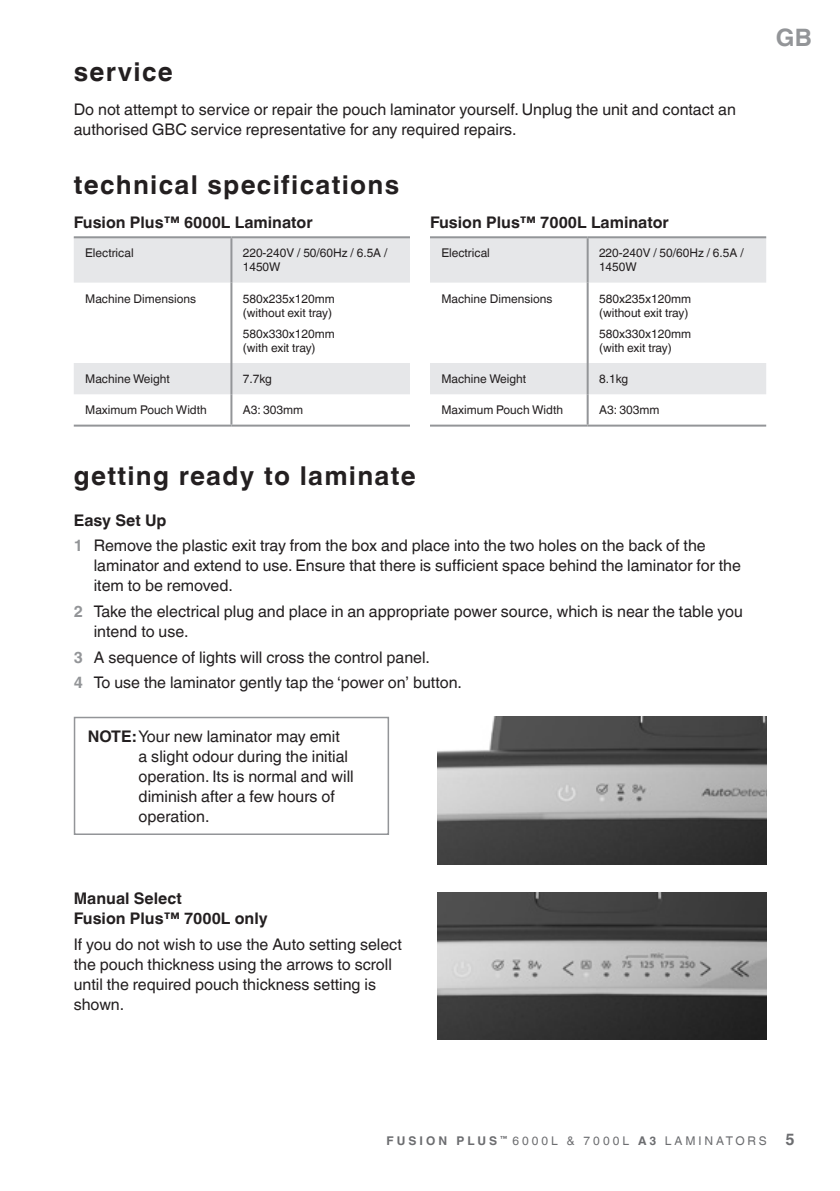
<style>
.page{position:relative;width:840px;height:1191px;background:#fff}
.page>*{position:absolute;margin:0;border:0;box-sizing:border-box;transform-origin:0 0}
.t1{font:700 26px "Helvetica Linotype";letter-spacing:.05em;color:#231f20}
.t2{font:700 24px "Helvetica Linotype";color:#939598}
.t3{font:16px/20px "Helvetica Linotype";color:#231f20}
.t4{font:700 16px/20px "Helvetica Linotype";color:#231f20}
.t5{font:12px/14px "Helvetica Linotype";color:#231f20}
.t6{font:12px "Helvetica Linotype";letter-spacing:.24em;color:#6c6d70}
.s1{font-weight:700;color:#939598}
.s2{font-weight:700}
.s3{font-weight:700;font-size:16px}
</style>
<div class="page">
<svg style="left:74px;top:238px;width:336px;height:156px"></svg>
<hr style="left:74px;top:236px;width:157px;height:2px;background:#939598">
<hr style="left:231px;top:236px;width:179px;height:2px;background:#939598">
<hr style="left:230px;top:238px;width:2px;height:45px;background:#939598">
<hr style="left:230px;top:283px;width:2px;height:80px;background:#939598">
<hr style="left:230px;top:363px;width:2px;height:31px;background:#939598">
<hr style="left:230px;top:394px;width:2px;height:30px;background:#939598">
<hr style="left:74px;top:424px;width:157px;height:2px;background:#939598">
<hr style="left:231px;top:424px;width:179px;height:2px;background:#939598">
<svg style="left:430px;top:238px;width:335px;height:156px"></svg>
<hr style="left:430px;top:236px;width:157px;height:2px;background:#939598">
<hr style="left:587px;top:236px;width:178px;height:2px;background:#939598">
<hr style="left:586px;top:238px;width:2px;height:45px;background:#939598">
<hr style="left:586px;top:283px;width:2px;height:80px;background:#939598">
<hr style="left:586px;top:363px;width:2px;height:31px;background:#939598">
<hr style="left:586px;top:394px;width:2px;height:30px;background:#939598">
<hr style="left:430px;top:424px;width:157px;height:2px;background:#939598">
<hr style="left:587px;top:424px;width:178px;height:2px;background:#939598">
<img style="left:437px;top:892px;width:328px;height:147px">
<svg style="left:73px;top:716px;width:316px;height:119px"></svg>
<img style="left:437px;top:716px;width:328px;height:148px">
<p class="t1" style="left:74px;top:57px;width:101px">service</p>
<p class="t3" style="left:74px;top:100px;width:663px">Do not attempt to service or repair the pouch laminator yourself. Unplug the unit and contact an authorised GBC service representative for any required repairs.</p>
<p class="t1" style="left:74px;top:169px;width:327px">technical specifications</p>
<p class="t4" style="left:74px;top:212px;width:240px">Fusion Plus™ 6000L Laminator</p>
<p class="t5" style="left:85px;top:246px;width:50px">Electrical</p>
<p class="t5" style="left:243px;top:246px;width:146px">220-240V / 50/60Hz / 6.5A /<br>1450W</p>
<p class="t5" style="left:85px;top:291px;width:112px">Machine Dimensions</p>
<p class="t5" style="left:243px;top:291px;width:93px">580x235x120mm (without exit tray)</p>
<p class="t5" style="left:243px;top:326px;width:93px">580x330x120mm (with exit tray)</p>
<p class="t5" style="left:85px;top:372px;width:86px">Machine Weight</p>
<p class="t5" style="left:243px;top:372px;width:31px">7.7kg</p>
<p class="t5" style="left:85px;top:403px;width:123px">Maximum Pouch Width</p>
<p class="t5" style="left:243px;top:403px;width:62px">A3: 303mm</p>
<p class="t4" style="left:430px;top:212px;width:240px">Fusion Plus™ 7000L Laminator</p>
<p class="t5" style="left:441px;top:246px;width:50px">Electrical</p>
<p class="t5" style="left:598px;top:246px;width:146px">220-240V / 50/60Hz / 6.5A /<br>1450W</p>
<p class="t5" style="left:441px;top:291px;width:112px">Machine Dimensions</p>
<p class="t5" style="left:598px;top:291px;width:93px">580x235x120mm (without exit tray)</p>
<p class="t5" style="left:598px;top:326px;width:93px">580x330x120mm (with exit tray)</p>
<p class="t5" style="left:441px;top:372px;width:86px">Machine Weight</p>
<p class="t5" style="left:598px;top:372px;width:31px">8.1kg</p>
<p class="t5" style="left:441px;top:403px;width:123px">Maximum Pouch Width</p>
<p class="t5" style="left:598px;top:403px;width:62px">A3: 303mm</p>
<p class="t1" style="left:74px;top:461px;width:343px">getting ready to laminate</p>
<p class="t4" style="left:74px;top:510px;width:94px">Easy Set Up</p>
<p class="t3" style="left:94px;top:536px;width:648px;text-indent:-20px"><span class="s1">1</span> Remove the plastic exit tray from the box and place into the two holes on the back of the laminator and extend to use. Ensure that there is sufficient space behind the laminator for the item to be removed.</p>
<p class="t3" style="left:94px;top:601px;width:650px;text-indent:-20px"><span class="s1">2</span> Take the electrical plug and place in an appropriate power source, which is near the table you intend to use.</p>
<p class="t3" style="left:74px;top:647px;width:357px"><span class="s1">3</span> A sequence of lights will cross the control panel.</p>
<p class="t3" style="left:74px;top:673px;width:389px"><span class="s1">4</span> To use the laminator gently tap the ‘power on’ button.</p>
<p class="t3" style="left:138px;top:726px;width:216px;text-indent:-51px"><span class="s2">NOTE:</span>Your new laminator may emit<br>a slight odour during the initial operation. Its is normal and will diminish after a few hours of operation.</p>
<p class="t4" style="left:74px;top:888px;width:195px">Manual Select<br>Fusion Plus™ 7000L only</p>
<p class="t3" style="left:74px;top:934px;width:329px">If you do not wish to use the Auto setting select the pouch thickness using the arrows to scroll until the required pouch thickness setting is shown.</p>
<p class="t2" style="left:775px;top:23px;width:37px">GB</p>
<p class="t6" style="left:386px;top:1134px;width:409px"><span class="s2">FUSION PLUS</span> <sup>™</sup> 6000L &amp; 7000L <span class="s2">A3</span> LAMINATORS <span class="s3">5</span></p>
</div>
